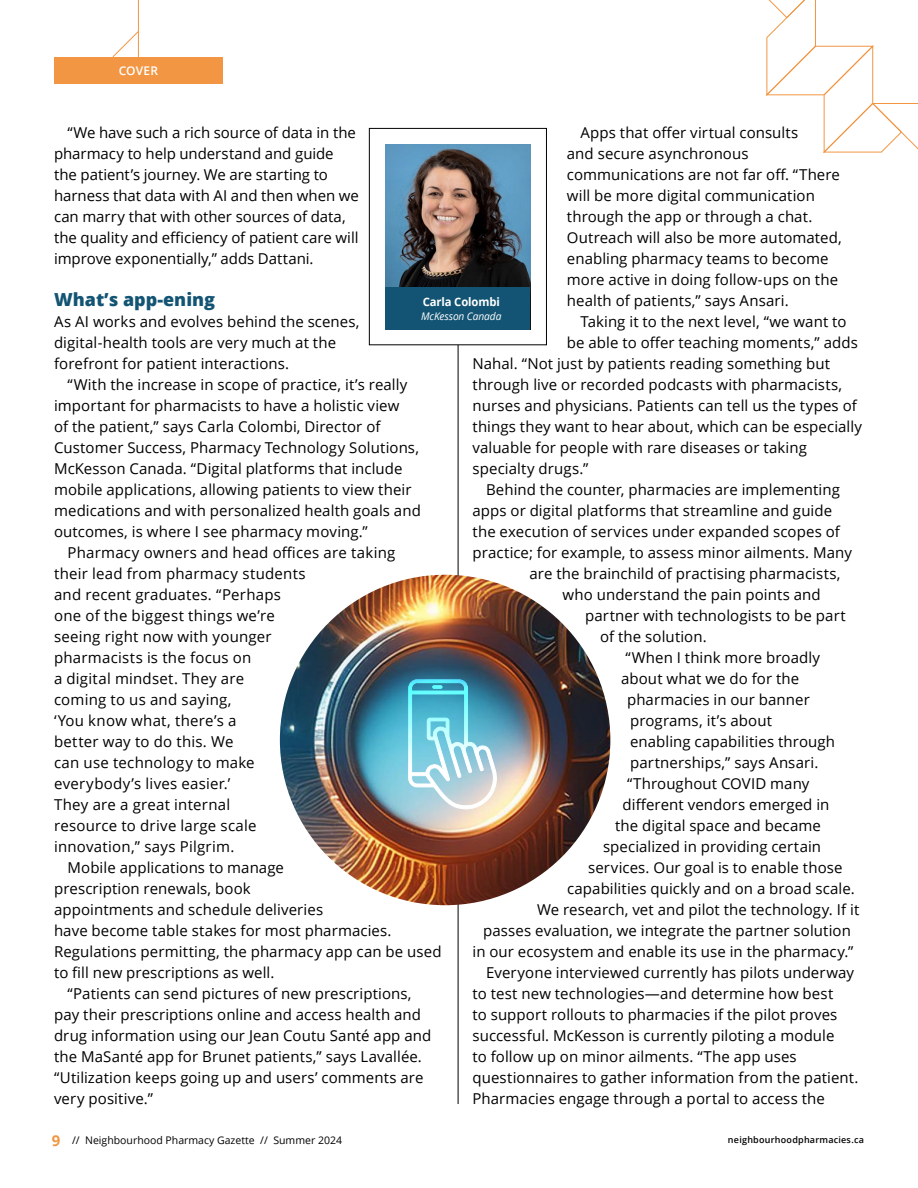
<style>
.page{position:relative;width:918px;height:1188px;background:#fff}
.page>*{position:absolute;margin:0;border:0;box-sizing:border-box;transform-origin:0 0}
.t1{font:800 18px "Open Sans";color:#135474}
.t2{font:15px/21px "Open Sans";letter-spacing:.005em;color:#000}
.t3{font:600 12px "Open Sans";letter-spacing:.01em;color:#fff}
.t4{font:700 11.7px "Open Sans";letter-spacing:-.01em;color:#fff}
.t5{font:10.5px "Open Sans";color:#000}
.t6{font:italic 10.5px "Open Sans";letter-spacing:-.01em;color:#fff}
.t7{font:600 9px "Open Sans";letter-spacing:.025em;color:#000}
.s1{font-weight:700;font-size:15px;color:#f29643}
</style>
<div class="page">
<svg style="left:766px;top:0;width:152px;height:153px"></svg>
<hr style="left:138px;top:0;width:1px;height:57px;background:#f29643">
<svg style="left:112px;top:31px;width:27px;height:26px"></svg>
<div style="left:54px;top:57px;width:169px;height:27px;background:#f29643"></div>
<hr style="left:458px;top:312px;width:1px;height:792px;background:#000">
<img style="left:280px;top:575px;width:330px;height:330px;border-radius:165px">
<div style="left:369px;top:128px;width:177px;height:217px;background:#fff"></div>
<div style="left:369px;top:128px;width:178px;height:217px;border:1px solid #000"></div>
<div style="left:371px;top:132px;width:172px;height:200px;background:#000;opacity:.13"></div>
<div style="left:385px;top:287px;width:145px;height:43px;background:#135474"></div>
<svg style="left:408px;top:679px;width:90px;height:131px"></svg>
<p class="t3" style="left:119px;top:63px;width:41px">COVER</p>
<p class="t2" style="left:567px;top:122px;width:276px;text-indent:14px">Apps that offer virtual consults<br>and secure asynchronous communications are not far off. “There will be more digital communication through the app or through a chat.<br>Outreach will also be more automated, enabling pharmacy teams to become more active in doing follow-ups on the health of patients,” says Ansari.</p>
<p class="t2" style="left:580px;top:311px;width:268px">Taking it to the next level, “we want to</p>
<p class="t2" style="left:567px;top:332px;width:292px">be able to offer teaching moments,” adds</p>
<p class="t2" style="left:473px;top:353px;width:359px">Nahal. “Not just by patients reading something but</p>
<p class="t2" style="left:473px;top:374px;width:371px">through live or recorded podcasts with pharmacists,</p>
<p class="t2" style="left:473px;top:395px;width:386px">nurses and physicians. Patients can tell us the types of</p>
<p class="t2" style="left:473px;top:416px;width:391px">things they want to hear about, which can be especially</p>
<p class="t2" style="left:473px;top:437px;width:336px">valuable for people with rare diseases or taking</p>
<p class="t2" style="left:473px;top:458px;width:117px">specialty drugs.”</p>
<p class="t2" style="left:486px;top:479px;width:355px">Behind the counter, pharmacies are implementing</p>
<p class="t2" style="left:473px;top:500px;width:361px">apps or digital platforms that streamline and guide</p>
<p class="t2" style="left:473px;top:521px;width:369px">the execution of services under expanded scopes of</p>
<p class="t2" style="left:473px;top:542px;width:381px">practice; for example, to assess minor ailments. Many</p>
<p class="t2" style="left:530px;top:563px;width:312px">are the brainchild of practising pharmacists,</p>
<p class="t2" style="left:563px;top:584px;width:260px">who understand the pain points and</p>
<p class="t2" style="left:585px;top:605px;width:262px">partner with technologists to be part</p>
<p class="t2" style="left:600px;top:626px;width:108px">of the solution.</p>
<p class="t2" style="left:626px;top:647px;width:196px">“When I think more broadly</p>
<p class="t2" style="left:621px;top:668px;width:180px">about what we do for the</p>
<p class="t2" style="left:627px;top:689px;width:184px">pharmacies in our banner</p>
<p class="t2" style="left:630px;top:710px;width:144px">programs, it’s about</p>
<p class="t2" style="left:630px;top:731px;width:206px">enabling capabilities through</p>
<p class="t2" style="left:630px;top:752px;width:190px">partnerships,” says Ansari.</p>
<p class="t2" style="left:627px;top:773px;width:184px">“Throughout COVID many</p>
<p class="t2" style="left:623px;top:794px;width:208px">different vendors emerged in</p>
<p class="t2" style="left:615px;top:815px;width:207px">the digital space and became</p>
<p class="t2" style="left:603px;top:836px;width:220px">specialized in providing certain</p>
<p class="t2" style="left:588px;top:857px;width:256px">services. Our goal is to enable those</p>
<p class="t2" style="left:567px;top:878px;width:289px">capabilities quickly and on a broad scale.</p>
<p class="t2" style="left:537px;top:899px;width:324px">We research, vet and pilot the technology. If it</p>
<p class="t2" style="left:483px;top:920px;width:369px">passes evaluation, we integrate the partner solution</p>
<p class="t2" style="left:473px;top:941px;width:382px">in our ecosystem and enable its use in the pharmacy.”</p>
<p class="t2" style="left:486px;top:962px;width:370px">Everyone interviewed currently has pilots underway</p>
<p class="t2" style="left:473px;top:983px;width:362px">to test new technologies—and determine how best</p>
<p class="t2" style="left:473px;top:1004px;width:366px">to support rollouts to pharmacies if the pilot proves</p>
<p class="t2" style="left:473px;top:1025px;width:363px">successful. McKesson is currently piloting a module</p>
<p class="t2" style="left:473px;top:1046px;width:326px">to follow up on minor ailments. “The app uses</p>
<p class="t2" style="left:473px;top:1067px;width:388px">questionnaires to gather information from the patient.</p>
<p class="t2" style="left:473px;top:1088px;width:354px">Pharmacies engage through a portal to access the</p>
<p class="t2" style="left:54px;top:122px;width:306px;text-indent:14px">“We have such a rich source of data in the pharmacy to help understand and guide the patient’s journey. We are starting to harness that data with AI and then when we can marry that with other sources of data, the quality and efficiency of patient care will improve exponentially,” adds Dattani.</p>
<p class="t1" style="left:54px;top:286px;width:163px">What’s app-ening</p>
<p class="t2" style="left:54px;top:311px;width:307px">As AI works and evolves behind the scenes, digital-health tools are very much at the forefront for patient interactions.</p>
<p class="t2" style="left:68px;top:374px;width:341px">“With the increase in scope of practice, it’s really</p>
<p class="t2" style="left:54px;top:395px;width:347px">important for pharmacists to have a holistic view</p>
<p class="t2" style="left:54px;top:416px;width:328px">of the patient,” says Carla Colombi, Director of</p>
<p class="t2" style="left:54px;top:437px;width:367px">Customer Success, Pharmacy Technology Solutions,</p>
<p class="t2" style="left:54px;top:458px;width:350px">McKesson Canada. “Digital platforms that include</p>
<p class="t2" style="left:54px;top:479px;width:359px">mobile applications, allowing patients to view their</p>
<p class="t2" style="left:54px;top:500px;width:368px">medications and with personalized health goals and</p>
<p class="t2" style="left:54px;top:521px;width:315px">outcomes, is where I see pharmacy moving.”</p>
<p class="t2" style="left:68px;top:542px;width:329px">Pharmacy owners and head offices are taking</p>
<p class="t2" style="left:54px;top:563px;width:253px">their lead from pharmacy students</p>
<p class="t2" style="left:54px;top:584px;width:228px">and recent graduates. “Perhaps</p>
<p class="t2" style="left:54px;top:605px;width:222px">one of the biggest things we’re</p>
<p class="t2" style="left:54px;top:626px;width:219px">seeing right now with younger</p>
<p class="t2" style="left:54px;top:647px;width:199px">pharmacists is the focus on</p>
<p class="t2" style="left:54px;top:668px;width:192px">a digital mindset. They are</p>
<p class="t2" style="left:54px;top:689px;width:179px">coming to us and saying,</p>
<p class="t2" style="left:54px;top:710px;width:184px">‘You know what, there’s a</p>
<p class="t2" style="left:54px;top:731px;width:181px">better way to do this. We</p>
<p class="t2" style="left:54px;top:752px;width:202px">can use technology to make</p>
<p class="t2" style="left:54px;top:773px;width:178px">everybody’s lives easier.’</p>
<p class="t2" style="left:54px;top:794px;width:178px">They are a great internal</p>
<p class="t2" style="left:54px;top:815px;width:204px">resource to drive large scale</p>
<p class="t2" style="left:54px;top:836px;width:182px">innovation,” says Pilgrim.</p>
<p class="t2" style="left:68px;top:857px;width:218px">Mobile applications to manage</p>
<p class="t2" style="left:54px;top:878px;width:198px">prescription renewals, book</p>
<p class="t2" style="left:54px;top:899px;width:271px">appointments and schedule deliveries</p>
<p class="t2" style="left:54px;top:920px;width:339px">have become table stakes for most pharmacies.</p>
<p class="t2" style="left:54px;top:941px;width:389px">Regulations permitting, the pharmacy app can be used</p>
<p class="t2" style="left:54px;top:962px;width:222px">to fill new prescriptions as well.</p>
<p class="t2" style="left:68px;top:983px;width:346px">“Patients can send pictures of new prescriptions,</p>
<p class="t2" style="left:54px;top:1004px;width:369px">pay their prescriptions online and access health and</p>
<p class="t2" style="left:54px;top:1025px;width:379px">drug information using our Jean Coutu Santé app and</p>
<p class="t2" style="left:54px;top:1046px;width:369px">the MaSanté app for Brunet patients,” says Lavallée.</p>
<p class="t2" style="left:54px;top:1067px;width:371px">“Utilization keeps going up and users’ comments are</p>
<p class="t2" style="left:54px;top:1088px;width:100px">very positive.”</p>
<p class="t4" style="left:423px;top:293px;width:79px">Carla Colombi</p>
<p class="t6" style="left:421px;top:309px;width:82px">McKesson Canada</p>
<p class="t5" style="left:52px;top:1133px;width:292px"><span class="s1">9</span> // Neighbourhood Pharmacy Gazette // Summer 2024</p>
<p class="t7" style="left:728px;top:1134px;width:138px">neighbourhoodpharmacies.ca</p>
</div>
